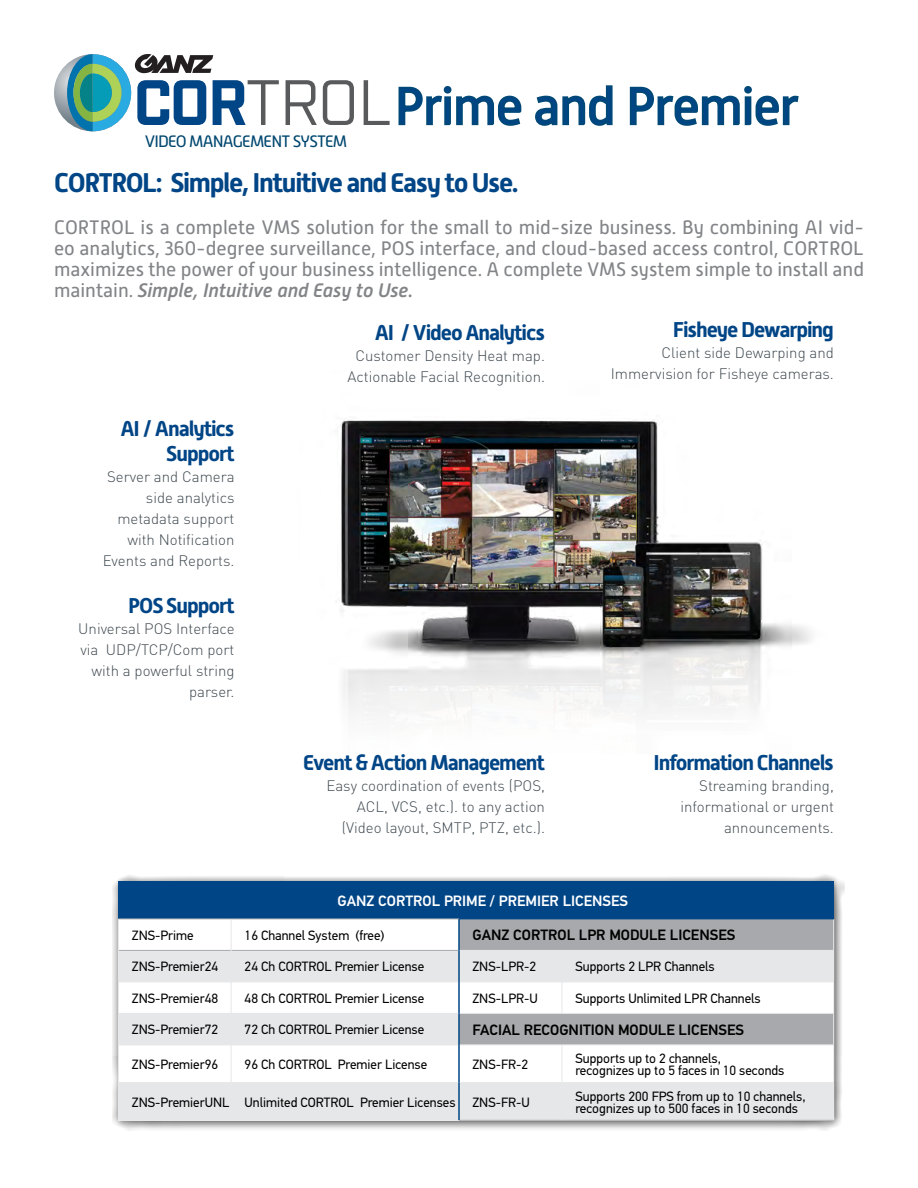
<style>
.page{position:relative;width:918px;height:1188px;background:#fff}
.page>*{position:absolute;margin:0;border:0;box-sizing:border-box;transform-origin:0 0}
.t1{font:700 27px "Alwyn New";letter-spacing:-.05em;color:#004586}
.t2{font:700 21.3px/25.7px "Alwyn New";letter-spacing:-.05em;color:#004586;text-align:right}
.t3{font:19.5px/21px "Alwyn New";color:#828487;text-align:justify}
.t4{font:16.5px "Alwyn New";letter-spacing:-.05em;color:#004770}
.t5{font:300 15px/21px "DIN Pro";color:#3e484f;text-align:right}
.t6{font:500 15px "PF Din Text Pro";color:#000}
.t7{font:500 15px "PF Din Text Pro";color:#fff}
.t8{font:13.5px "PF Din Text Pro";color:#000}
.s1{font-weight:500;font-style:italic}
</style>
<div class="page">
<img style="left:336px;top:419px;width:476px;height:295px">
<div style="left:112px;top:874px;width:732px;height:257px;background:#000;opacity:.75"></div>
<div style="left:118px;top:881px;width:716px;height:239px;background:#fff"></div>
<div style="left:118px;top:881px;width:716px;height:38px;background:#004586"></div>
<div style="left:460px;top:920px;width:373px;height:30px;background:#a7a9ac"></div>
<svg style="left:119px;top:951px;width:714px;height:169px;fill:#e6e7e8"></svg>
<hr style="left:118px;top:919px;width:113px;height:1px;background:#a7a9ac">
<hr style="left:231px;top:919px;width:228px;height:1px;background:#a7a9ac">
<hr style="left:119px;top:950px;width:112px;height:1px;background:#a7a9ac">
<hr style="left:231px;top:950px;width:227px;height:1px;background:#a7a9ac">
<hr style="left:459px;top:1120px;width:103px;height:1px;background:#a7a9ac">
<hr style="left:562px;top:1120px;width:272px;height:1px;background:#a7a9ac">
<hr style="left:118px;top:919px;width:1px;height:31px;background:#e6e7e8">
<hr style="left:231px;top:919px;width:1px;height:31px;background:#e6e7e8">
<hr style="left:833px;top:919px;width:1px;height:31px;background:#e6e7e8">
<hr style="left:118px;top:950px;width:1px;height:32px;background:#e6e7e8">
<hr style="left:231px;top:950px;width:1px;height:32px;background:#e6e7e8">
<hr style="left:460px;top:950px;width:102px;height:1px;background:#e6e7e8">
<hr style="left:562px;top:950px;width:272px;height:1px;background:#e6e7e8">
<hr style="left:562px;top:951px;width:1px;height:31px;background:#e6e7e8">
<hr style="left:833px;top:951px;width:1px;height:31px;background:#e6e7e8">
<hr style="left:118px;top:982px;width:113px;height:1px;background:#e6e7e8">
<hr style="left:118px;top:982px;width:1px;height:31px;background:#e6e7e8">
<hr style="left:231px;top:982px;width:227px;height:1px;background:#e6e7e8">
<hr style="left:231px;top:982px;width:1px;height:31px;background:#e6e7e8">
<hr style="left:460px;top:982px;width:102px;height:1px;background:#e6e7e8">
<hr style="left:562px;top:982px;width:272px;height:1px;background:#e6e7e8">
<hr style="left:562px;top:982px;width:1px;height:31px;background:#e6e7e8">
<hr style="left:833px;top:982px;width:1px;height:31px;background:#e6e7e8">
<hr style="left:118px;top:1013px;width:113px;height:1px;background:#e6e7e8">
<hr style="left:118px;top:1014px;width:1px;height:31px;background:#e6e7e8">
<hr style="left:231px;top:1013px;width:227px;height:1px;background:#e6e7e8">
<hr style="left:231px;top:1014px;width:1px;height:31px;background:#e6e7e8">
<hr style="left:460px;top:1013px;width:102px;height:1px;background:#e6e7e8">
<hr style="left:562px;top:1013px;width:272px;height:1px;background:#e6e7e8">
<hr style="left:833px;top:1014px;width:1px;height:31px;background:#e6e7e8">
<hr style="left:118px;top:1045px;width:113px;height:1px;background:#e6e7e8">
<hr style="left:118px;top:1045px;width:1px;height:37px;background:#e6e7e8">
<hr style="left:231px;top:1045px;width:227px;height:1px;background:#e6e7e8">
<hr style="left:231px;top:1045px;width:1px;height:37px;background:#e6e7e8">
<hr style="left:460px;top:1045px;width:102px;height:1px;background:#e6e7e8">
<hr style="left:562px;top:1045px;width:272px;height:1px;background:#e6e7e8">
<hr style="left:562px;top:1045px;width:1px;height:37px;background:#e6e7e8">
<hr style="left:833px;top:1045px;width:1px;height:37px;background:#e6e7e8">
<hr style="left:118px;top:1082px;width:113px;height:1px;background:#e6e7e8">
<hr style="left:118px;top:1083px;width:1px;height:37px;background:#e6e7e8">
<hr style="left:231px;top:1082px;width:227px;height:1px;background:#e6e7e8">
<hr style="left:231px;top:1083px;width:1px;height:37px;background:#e6e7e8">
<hr style="left:460px;top:1082px;width:102px;height:1px;background:#e6e7e8">
<hr style="left:562px;top:1082px;width:272px;height:1px;background:#e6e7e8">
<hr style="left:562px;top:1083px;width:1px;height:37px;background:#e6e7e8">
<hr style="left:833px;top:1083px;width:1px;height:37px;background:#e6e7e8">
<hr style="left:118px;top:1120px;width:113px;height:1px;background:#e6e7e8">
<hr style="left:231px;top:1120px;width:228px;height:1px;background:#e6e7e8">
<hr style="left:458px;top:919px;width:2px;height:31px;background:#004586">
<hr style="left:458px;top:950px;width:2px;height:32px;background:#004586">
<hr style="left:458px;top:982px;width:2px;height:31px;background:#004586">
<hr style="left:458px;top:1013px;width:2px;height:32px;background:#004586">
<hr style="left:458px;top:1045px;width:2px;height:38px;background:#004586">
<hr style="left:458px;top:1083px;width:2px;height:37px;background:#004586">
<hr style="left:459px;top:919px;width:103px;height:1px;background:#004586">
<hr style="left:562px;top:919px;width:272px;height:1px;background:#004586">
<svg style="left:54px;top:54px;width:77px;height:77px"></svg>
<svg style="left:67px;top:54px;width:212px;height:77px"></svg>
<svg style="left:286px;top:80px;width:31px;height:45px"></svg>
<svg style="left:323px;top:80px;width:31px;height:45px"></svg>
<svg style="left:364px;top:80px;width:26px;height:45px"></svg>
<svg style="left:398px;top:85px;width:401px;height:41px"></svg>
<p class="t4" style="left:145px;top:132px;width:204px">VIDEO MANAGEMENT SYSTEM</p>
<p class="t1" style="left:54px;top:167px;width:466px">CORTROL: Simple, Intuitive and Easy to Use.</p>
<p class="t3" style="left:54px;top:217px;width:812px">CORTROL is a complete VMS solution for the small to mid-size business. By combining AI vid&shy;eo analytics, 360-degree surveillance, POS interface, and cloud-based access control, CORTROL maximizes the power of your business intelligence. A complete VMS system simple to install and maintain. <span class="s1">Simple, Intuitive and Easy to Use.</span></p>
<p class="t2" style="left:120px;top:416px;width:116px">AI / Analytics<br>Support</p>
<p class="t5" style="left:103px;top:466px;width:133px">Server and Camera side analytics metadata support with Notification<br>Events and Reports.</p>
<p class="t2" style="left:128px;top:593px;width:108px">POS Support</p>
<p class="t5" style="left:78px;top:617px;width:158px">Universal POS Interface via UDP/TCP/Com port with a powerful string parser.</p>
<p class="t2" style="left:375px;top:320px;width:172px">AI / Video Analytics</p>
<p class="t5" style="left:355px;top:344px;width:191px">Customer Density Heat map.</p>
<p class="t5" style="left:348px;top:365px;width:199px">Actionable Facial Recognition.</p>
<p class="t2" style="left:673px;top:317px;width:163px">Fisheye Dewarping</p>
<p class="t5" style="left:611px;top:341px;width:225px">Client side Dewarping and<br>Immervision for Fisheye cameras.</p>
<p class="t2" style="left:303px;top:750px;width:243px">Event &amp; Action Management</p>
<p class="t5" style="left:326px;top:774px;width:220px">Easy coordination of events (POS,<br>ACL, VCS, etc.). to any action</p>
<p class="t5" style="left:342px;top:816px;width:205px">(Video layout, SMTP, PTZ, etc.).</p>
<p class="t2" style="left:654px;top:750px;width:182px">Information Channels</p>
<p class="t5" style="left:681px;top:774px;width:155px">Streaming branding, informational or urgent announcements.</p>
<p class="t7" style="left:338px;top:891px;width:292px">GANZ CORTROL PRIME / PREMIER LICENSES</p>
<p class="t8" style="left:132px;top:927px;width:63px">ZNS-Prime</p>
<p class="t8" style="left:245px;top:927px;width:141px">16 Channel System (free)</p>
<p class="t6" style="left:472px;top:926px;width:264px">GANZ CORTROL LPR MODULE LICENSES</p>
<p class="t8" style="left:132px;top:959px;width:88px">ZNS-Premier24</p>
<p class="t8" style="left:245px;top:959px;width:181px">24 Ch CORTROL Premier License</p>
<p class="t8" style="left:472px;top:959px;width:65px">ZNS-LPR-2</p>
<p class="t8" style="left:575px;top:959px;width:141px">Supports 2 LPR Channels</p>
<p class="t8" style="left:132px;top:990px;width:88px">ZNS-Premier48</p>
<p class="t8" style="left:245px;top:990px;width:181px">48 Ch CORTROL Premier License</p>
<p class="t8" style="left:472px;top:990px;width:67px">ZNS-LPR-U</p>
<p class="t8" style="left:575px;top:990px;width:187px">Supports Unlimited LPR Channels</p>
<p class="t8" style="left:132px;top:1022px;width:88px">ZNS-Premier72</p>
<p class="t8" style="left:245px;top:1022px;width:181px">72 Ch CORTROL Premier License</p>
<p class="t6" style="left:472px;top:1021px;width:273px">FACIAL RECOGNITION MODULE LICENSES</p>
<p class="t8" style="left:132px;top:1056px;width:88px">ZNS-Premier96</p>
<p class="t8" style="left:245px;top:1056px;width:184px">96 Ch CORTROL Premier License</p>
<p class="t8" style="left:472px;top:1056px;width:57px">ZNS-FR-2</p>
<p class="t8" style="left:575px;top:1050px;width:147px">Supports up to 2 channels,</p>
<p class="t8" style="left:575px;top:1062px;width:210px">recognizes up to 5 faces in 10 seconds</p>
<p class="t8" style="left:132px;top:1094px;width:99px">ZNS-PremierUNL</p>
<p class="t8" style="left:245px;top:1094px;width:212px">Unlimited CORTROL Premier Licenses</p>
<p class="t8" style="left:472px;top:1094px;width:59px">ZNS-FR-U</p>
<p class="t8" style="left:575px;top:1088px;width:232px">Supports 200 FPS from up to 10 channels,</p>
<p class="t8" style="left:575px;top:1100px;width:224px">recognizes up to 500 faces in 10 seconds</p>
</div>
